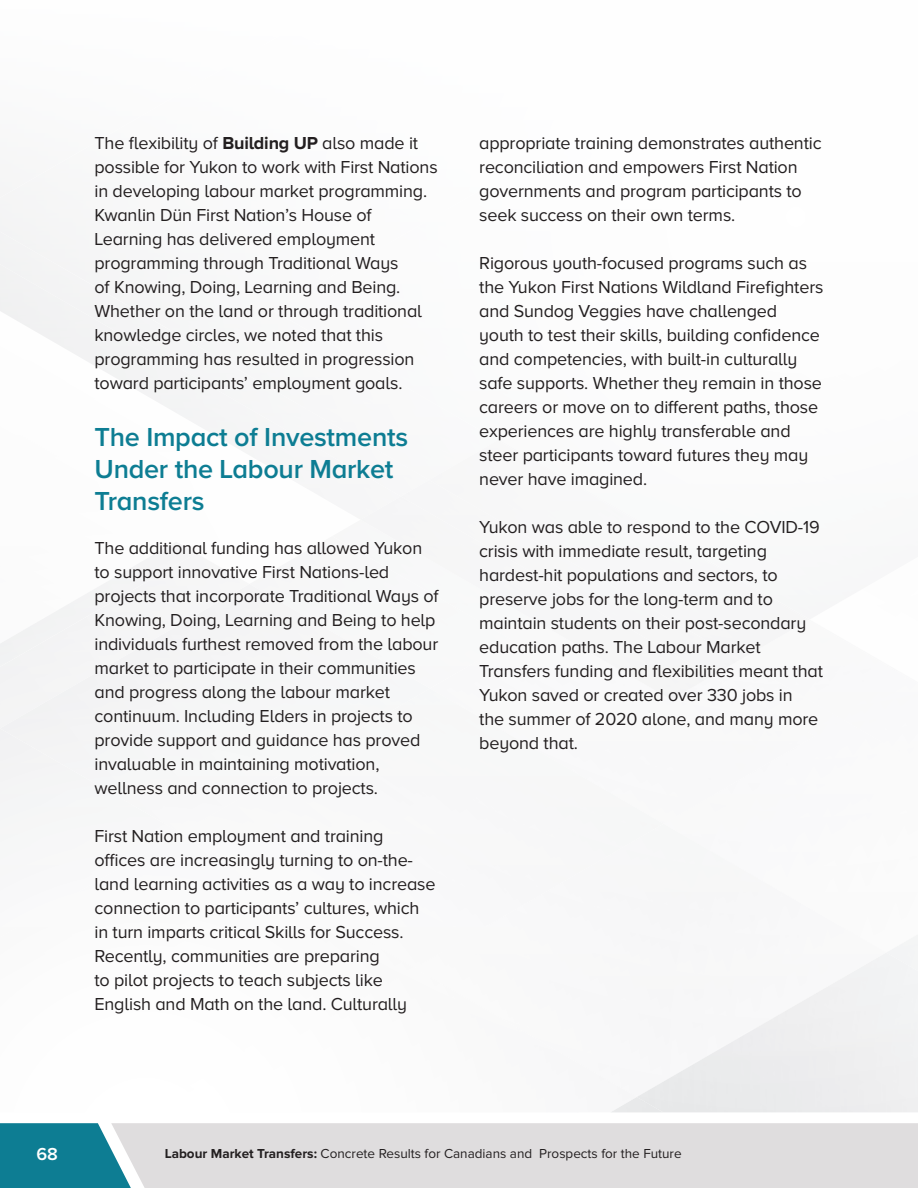
<style>
.page{position:relative;width:918px;height:1188px;background:#fff}
.page>*{position:absolute;margin:0;border:0;box-sizing:border-box;transform-origin:0 0}
.t1{font:600 27px/32.4px "Proxima Nova A";letter-spacing:-.01em;color:#0d7d93}
.t2{font:18px/24px "Proxima Nova A";letter-spacing:-.01em;color:#231f20}
.t3{font:600 18px "Proxima Nova A";color:#fff}
.t4{font:13.5px "Proxima Nova";color:#231f20}
.s1{font-weight:700}
</style>
<div class="page">
<div style="left:0;top:1123px;width:111px;height:65px;background:#0d7d93"></div>
<div style="left:111px;top:1123px;width:807px;height:65px;background:#dfddde"></div>
<div style="left:56px;top:240px;width:143px;height:100px;background:#f5f5f6"></div>
<div style="left:0;top:200px;width:58px;height:65px;background:#f4f4f5"></div>
<img style="left:197px;top:268px;width:204px;height:142px">
<img style="left:184px;top:338px;width:15px;height:9px">
<img style="left:306px;top:409px;width:95px;height:60px">
<img style="left:343px;top:256px;width:58px;height:137px">
<img style="left:273px;top:269px;width:72px;height:83px">
<div style="left:429px;top:496px;width:323px;height:164px;background:#f6f6f7"></div>
<img style="left:498px;top:496px;width:254px;height:124px">
<div style="left:0;top:584px;width:430px;height:144px;background:#f5f6f6"></div>
<img style="left:612px;top:1097px;width:51px;height:15px">
<p class="t2" style="left:94px;top:131px;width:345px">The flexibility of <span class="s1">Building UP</span> also made it possible for Yukon to work with First Nations in developing labour market programming.<br>Kwanlin Dün First Nation’s House of Learning has delivered employment programming through Traditional Ways<br>of Knowing, Doing, Learning and Being.<br>Whether on the land or through traditional knowledge circles, we noted that this programming has resulted in progression toward participants’ employment goals.</p>
<h1 class="t1" style="left:94px;top:420px;width:315px">The Impact of Investments<br>Under the Labour Market<br>Transfers</h1>
<p class="t2" style="left:94px;top:536px;width:346px">The additional funding has allowed Yukon to support innovative First Nations-led projects that incorporate Traditional Ways of Knowing, Doing, Learning and Being to help individuals furthest removed from the labour market to participate in their communities and progress along the labour market continuum. Including Elders in projects to provide support and guidance has proved invaluable in maintaining motivation, wellness and connection to projects.</p>
<p class="t2" style="left:94px;top:824px;width:343px">First Nation employment and training offices are increasingly turning to on-the&shy;land learning activities as a way to increase connection to participants’ cultures, which in turn imparts critical Skills for Success.<br>Recently, communities are preparing<br>to pilot projects to teach subjects like English and Math on the land. Culturally</p>
<p class="t2" style="left:479px;top:131px;width:344px">appropriate training demonstrates authentic reconciliation and empowers First Nation governments and program participants to seek success on their own terms.</p>
<p class="t2" style="left:479px;top:251px;width:346px">Rigorous youth-focused programs such as the Yukon First Nations Wildland Firefighters and Sundog Veggies have challenged youth to test their skills, building confidence and competencies, with built-in culturally safe supports. Whether they remain in those careers or move on to different paths, those experiences are highly transferable and steer participants toward futures they may never have imagined.</p>
<p class="t2" style="left:479px;top:515px;width:345px">Yukon was able to respond to the COVID-19 crisis with immediate result, targeting hardest-hit populations and sectors, to preserve jobs for the long-term and to maintain students on their post-secondary education paths. The Labour Market Transfers funding and flexibilities meant that Yukon saved or created over 330 jobs in<br>the summer of 2020 alone, and many more beyond that.</p>
<p class="t3" style="left:36px;top:1144px;width:23px">68</p>
<p class="t4" style="left:165px;top:1146px;width:518px"><span class="s1">Labour Market Transfers:</span> Concrete Results for Canadians and Prospects for the Future</p>
</div>
